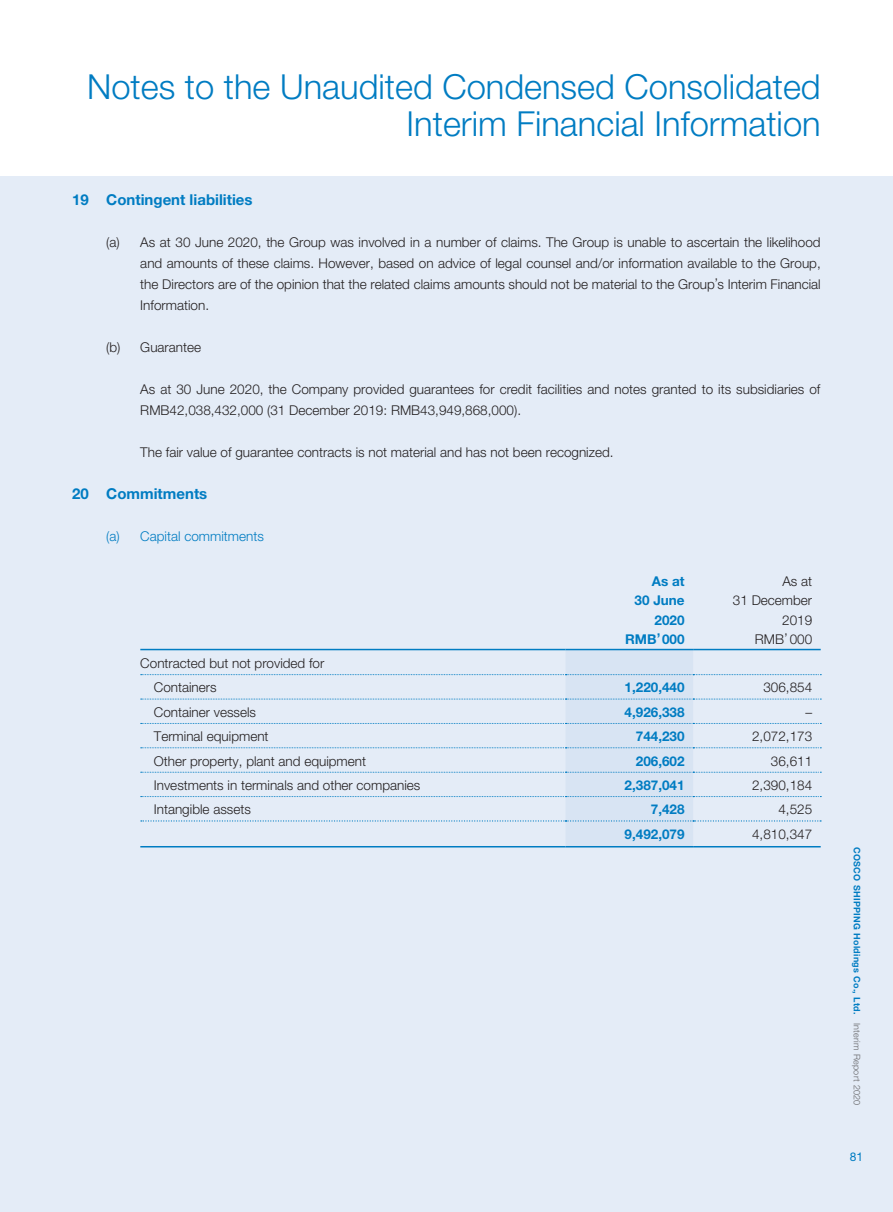
<style>
.page{position:relative;width:893px;height:1212px;background:#fff}
.page>*{position:absolute;margin:0;border:0;box-sizing:border-box;transform-origin:0 0}
.t1{font:300 34.5px/37.5px "Helvetica Neue LT Std";color:#007cc2;text-align:right}
.t2{font:700 15px "Helvetica Neue LT Std";color:#007cc2}
.t3{font:300 13.5px/21px "Helvetica Neue LT Std";color:#231f20}
.t4{font:700 13.5px/19.5px "Helvetica Neue LT Std";color:#007cc2;text-align:right}
.t5{font:300 13.5px "Helvetica Neue LT Std";color:#007cc2}
.t6{font:12px "Helvetica Neue LT Std";color:#007cc2}
.t7{font:700 9px "Helvetica Neue LT Std";letter-spacing:.03em;color:#007cc2}
.s1{font-weight:300;color:#636366}
</style>
<div class="page">
<div style="left:0;top:176px;width:893px;height:1036px;background:#e4ecf7"></div>
<svg style="left:141px;top:650px;width:680px;height:196px"></svg>
<hr style="left:140px;top:649px;width:426px;height:1px;background:#007cc2">
<hr style="left:566px;top:649px;width:127px;height:1px;background:#007cc2">
<hr style="left:693px;top:649px;width:128px;height:1px;background:#007cc2">
<hr style="left:140px;top:846px;width:426px;height:1px;background:#007cc2">
<hr style="left:566px;top:846px;width:127px;height:1px;background:#007cc2">
<hr style="left:693px;top:846px;width:128px;height:1px;background:#007cc2">
<h1 class="t1" style="left:87px;top:67px;width:735px">Notes to the Unaudited Condensed Consolidated<br>Interim Financial Information</h1>
<p class="t2" style="left:72px;top:190px;width:182px">19 Contingent liabilities</p>
<p class="t3" style="left:140px;top:231px;width:682px;text-align:justify;text-indent:-34px">(a) As at 30 June 2020, the Group was involved in a number of claims. The Group is unable to ascertain the likelihood and amounts of these claims. However, based on advice of legal counsel and/or information available to the Group, the Directors are of the opinion that the related claims amounts should not be material to the Group’s Interim Financial Information.</p>
<p class="t3" style="left:106px;top:336px;width:96px">(b) Guarantee</p>
<p class="t3" style="left:140px;top:378px;width:682px">As at 30 June 2020, the Company provided guarantees for credit facilities and notes granted to its subsidiaries of<br>RMB42,038,432,000 (31 December 2019: RMB43,949,868,000).</p>
<p class="t3" style="left:140px;top:441px;width:475px">The fair value of guarantee contracts is not material and has not been recognized.</p>
<p class="t2" style="left:72px;top:484px;width:137px">20 Commitments</p>
<p class="t5" style="left:106px;top:528px;width:159px">(a) Capital commitments</p>
<p class="t4" style="left:635px;top:571px;width:52px">As at<br>30 June<br>2020</p>
<p class="t3" style="left:733px;top:571px;width:81px;line-height:19.5px;text-align:right">As at<br>31 December<br>2019</p>
<p class="t4" style="left:625px;top:629px;width:61px">RMB’000</p>
<p class="t3" style="left:755px;top:628px;width:59px">RMB’000</p>
<p class="t3" style="left:154px;top:651px;width:172px;line-height:24.5px;text-indent:-14px">Contracted but not provided for<br>Containers</p>
<p class="t4" style="left:625px;top:677px;width:62px">1,220,440</p>
<p class="t3" style="left:763px;top:677px;width:50px">306,854</p>
<p class="t3" style="left:154px;top:701px;width:104px">Container vessels</p>
<p class="t4" style="left:625px;top:702px;width:62px">4,926,338</p>
<p class="t3" style="left:805px;top:701px;width:8px">–</p>
<p class="t3" style="left:154px;top:725px;width:116px">Terminal equipment</p>
<p class="t4" style="left:636px;top:726px;width:50px">744,230</p>
<p class="t3" style="left:752px;top:725px;width:62px">2,072,173</p>
<p class="t3" style="left:154px;top:750px;width:214px">Other property, plant and equipment</p>
<p class="t4" style="left:636px;top:751px;width:50px">206,602</p>
<p class="t3" style="left:771px;top:750px;width:43px">36,611</p>
<p class="t3" style="left:154px;top:774px;width:268px">Investments in terminals and other companies</p>
<p class="t4" style="left:625px;top:775px;width:62px">2,387,041</p>
<p class="t3" style="left:752px;top:774px;width:62px">2,390,184</p>
<p class="t3" style="left:154px;top:799px;width:98px">Intangible assets</p>
<p class="t4" style="left:651px;top:799px;width:35px">7,428</p>
<p class="t3" style="left:778px;top:799px;width:35px">4,525</p>
<p class="t4" style="left:625px;top:824px;width:62px">9,492,079</p>
<p class="t3" style="left:752px;top:823px;width:62px">4,810,347</p>
<p class="t7" style="left:862px;top:847px;width:260px;rotate:90deg">COSCO SHIPPING Holdings Co., Ltd. <span class="s1">Interim Report 2020</span></p>
<p class="t6" style="left:850px;top:1149px;width:15px">81</p>
</div>
